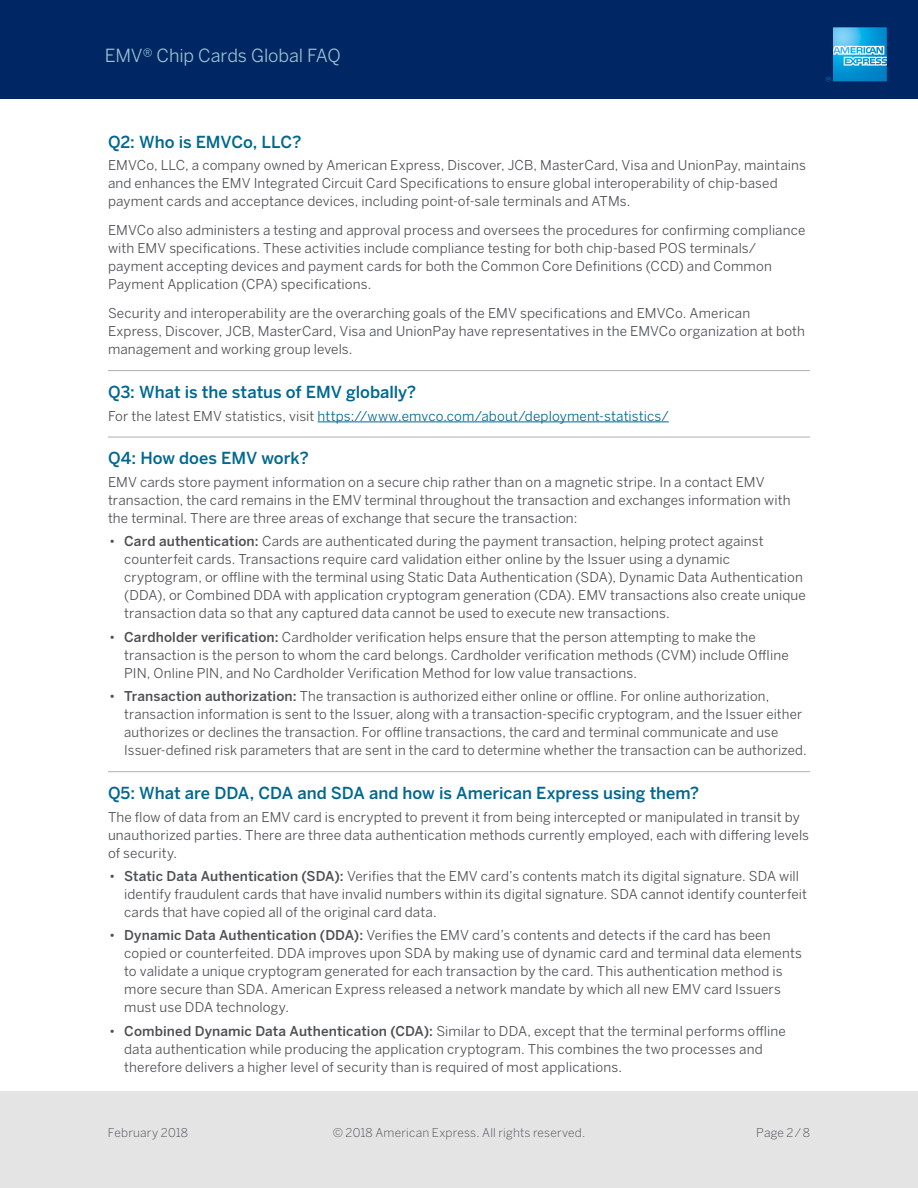
<style>
.page{position:relative;width:918px;height:1188px;background:#fff}
.page>*{position:absolute;margin:0;border:0;box-sizing:border-box;transform-origin:0 0}
.t1{font:18px "Benton Sans";letter-spacing:-.005em;color:#99c3d3}
.t2{font:500 16.5px "Benton Sans";color:#006890}
.t3{font:13.5px/18px "Benton Sans";letter-spacing:.01em;color:#4d4f53}
.t4{font:13.5px "Benton Sans";letter-spacing:.01em;color:#006890}
.t5{font:300 12px "Benton Sans";letter-spacing:.015em;color:#4d4f53}
.s1{color:#4d4f53}
.s2{font-weight:500}
</style>
<div class="page">
<div style="left:0;top:0;width:918px;height:99px;background:#002663"></div>
<svg style="left:826px;top:27px;width:61px;height:55px;background:#349cd0"></svg>
<div style="left:0;top:1091px;width:918px;height:97px;background:#e4e4e5"></div>
<hr style="left:108px;top:370px;width:702px;height:1px;background:#afb0b1">
<hr style="left:318px;top:422px;width:351px;height:1px;background:#006890">
<hr style="left:108px;top:437px;width:702px;height:1px;background:#afb0b1">
<hr style="left:108px;top:771px;width:702px;height:1px;background:#afb0b1">
<h1 class="t1" style="left:105px;top:44px;width:238px">EMV® Chip Cards Global FAQ</h1>
<p class="t2" style="left:108px;top:132px;width:195px">Q2: Who is EMVCo, LLC?</p>
<p class="t3" style="left:108px;top:156px;width:699px">EMVCo, LLC, a company owned by American Express, Discover, JCB, MasterCard, Visa and UnionPay, maintains and enhances the EMV Integrated Circuit Card Specifications to ensure global interoperability of chip-based payment cards and acceptance devices, including point-of-sale terminals and ATMs.</p>
<p class="t3" style="left:108px;top:221px;width:699px">EMVCo also administers a testing and approval process and oversees the procedures for confirming compliance with EMV specifications. These activities include compliance testing for both chip-based POS terminals/ payment accepting devices and payment cards for both the Common Core Definitions (CCD) and Common Payment Application (CPA) specifications.</p>
<p class="t3" style="left:108px;top:304px;width:698px">Security and interoperability are the overarching goals of the EMV specifications and EMVCo. American<br>Express, Discover, JCB, MasterCard, Visa and UnionPay have representatives in the EMVCo organization at both management and working group levels.</p>
<p class="t2" style="left:108px;top:382px;width:310px">Q3: What is the status of EMV globally?</p>
<p class="t4" style="left:108px;top:408px;width:562px"><span class="s1">For the latest EMV statistics, visit</span> https://www.emvco.com/about/deployment-statistics/</p>
<p class="t2" style="left:108px;top:449px;width:202px">Q4: How does EMV work?</p>
<p class="t3" style="left:108px;top:473px;width:684px">EMV cards store payment information on a secure chip rather than on a magnetic stripe. In a contact EMV transaction, the card remains in the EMV terminal throughout the transaction and exchanges information with the terminal. There are three areas of exchange that secure the transaction:</p>
<p class="t3" style="left:124px;top:532px;width:683px;text-indent:-15px">• <span class="s2">Card authentication:</span> Cards are authenticated during the payment transaction, helping protect against counterfeit cards. Transactions require card validation either online by the Issuer using a dynamic cryptogram, or offline with the terminal using Static Data Authentication (SDA), Dynamic Data Authentication (DDA), or Combined DDA with application cryptogram generation (CDA). EMV transactions also create unique transaction data so that any captured data cannot be used to execute new transactions.</p>
<p class="t3" style="left:124px;top:628px;width:666px;text-indent:-15px">• <span class="s2">Cardholder verification:</span> Cardholder verification helps ensure that the person attempting to make the transaction is the person to whom the card belongs. Cardholder verification methods (CVM) include Offline<br>PIN, Online PIN, and No Cardholder Verification Method for low value transactions.</p>
<p class="t3" style="left:124px;top:687px;width:684px;text-indent:-15px">• <span class="s2">Transaction authorization:</span> The transaction is authorized either online or offline. For online authorization, transaction information is sent to the Issuer, along with a transaction-specific cryptogram, and the Issuer either authorizes or declines the transaction. For offline transactions, the card and terminal communicate and use Issuer-defined risk parameters that are sent in the card to determine whether the transaction can be authorized.</p>
<p class="t2" style="left:108px;top:783px;width:593px">Q5: What are DDA, CDA and SDA and how is American Express using them?</p>
<p class="t3" style="left:108px;top:808px;width:703px">The flow of data from an EMV card is encrypted to prevent it from being intercepted or manipulated in transit by unauthorized parties. There are three data authentication methods currently employed, each with differing levels of security.</p>
<p class="t3" style="left:124px;top:867px;width:685px;text-indent:-15px">• <span class="s2">Static Data Authentication (SDA):</span> Verifies that the EMV card’s contents match its digital signature. SDA will identify fraudulent cards that have invalid numbers within its digital signature. SDA cannot identify counterfeit cards that have copied all of the original card data.</p>
<p class="t3" style="left:124px;top:926px;width:679px;text-indent:-15px">• <span class="s2">Dynamic Data Authentication (DDA):</span> Verifies the EMV card’s contents and detects if the card has been copied or counterfeited. DDA improves upon SDA by making use of dynamic card and terminal data elements to validate a unique cryptogram generated for each transaction by the card. This authentication method is more secure than SDA. American Express released a network mandate by which all new EMV card Issuers must use DDA technology.</p>
<p class="t3" style="left:124px;top:1022px;width:663px;text-indent:-15px">• <span class="s2">Combined Dynamic Data Authentication (CDA):</span> Similar to DDA, except that the terminal performs offline data authentication while producing the application cryptogram. This combines the two processes and therefore delivers a higher level of security than is required of most applications.</p>
<p class="t5" style="left:108px;top:1125px;width:82px">February 2018</p>
<p class="t5" style="left:333px;top:1125px;width:254px">© 2018 American Express. All rights reserved.</p>
<p class="t5" style="left:756px;top:1125px;width:55px">Page 2/8</p>
</div>
